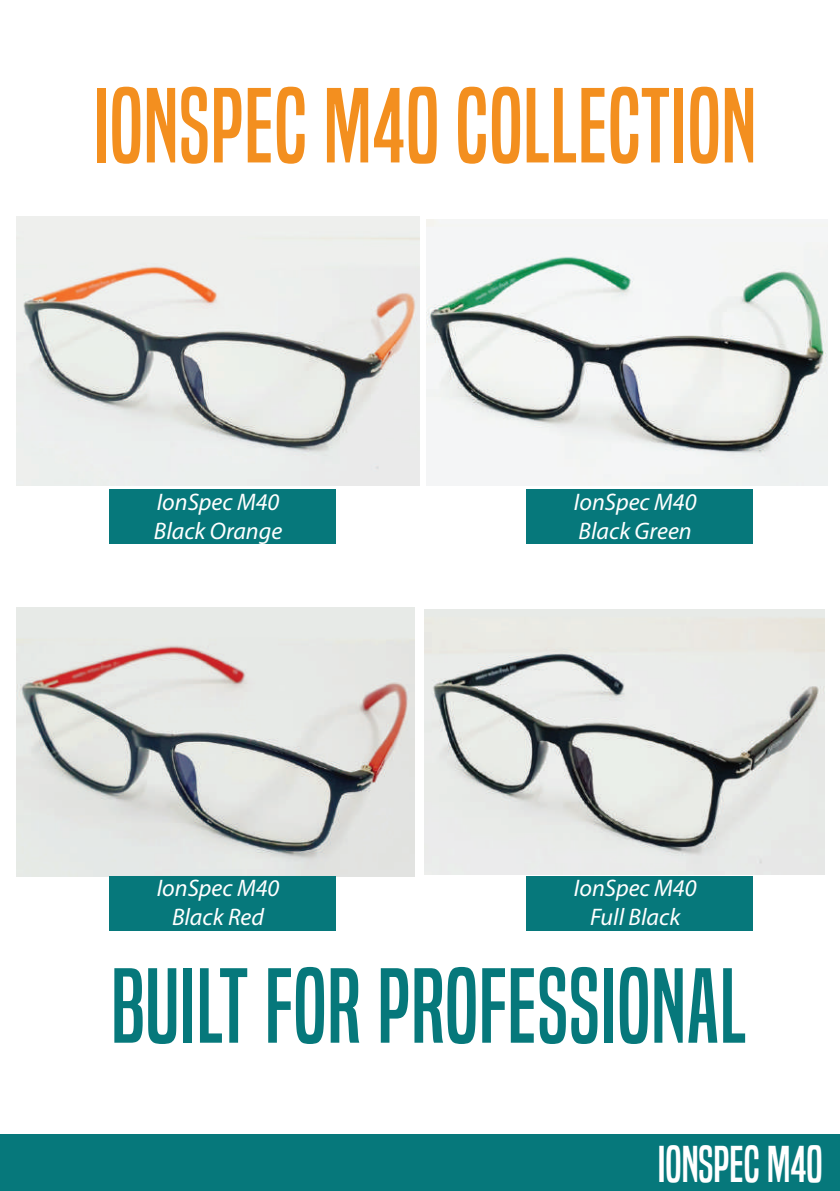
<style>
.page{position:relative;width:840px;height:1191px;background:#fff}
.page>*{position:absolute;margin:0;border:0;box-sizing:border-box;transform-origin:0 0}
.t1{font:98.4px "Built Titling Rg";letter-spacing:.01em;color:#f38f1f}
.t2{font:98.4px "Built Titling Rg";letter-spacing:.01em;color:#06787b}
.t3{font:48.2px "Built Titling Rg";color:#fff}
.t4{font:italic 24px/28.8px "Myriad Pro";color:#fff}
</style>
<div class="page">
<img style="left:17px;top:217px;width:402px;height:268px">
<img style="left:426px;top:220px;width:400px;height:265px">
<img style="left:17px;top:607px;width:397px;height:269px">
<img style="left:424px;top:609px;width:400px;height:265px">
<div style="left:0;top:1134px;width:839px;height:57px;background:#06787b"></div>
<div style="left:109px;top:490px;width:226px;height:54px;background:#06787b"></div>
<div style="left:526px;top:490px;width:226px;height:54px;background:#06787b"></div>
<div style="left:109px;top:876px;width:226px;height:54px;background:#06787b"></div>
<div style="left:526px;top:876px;width:226px;height:54px;background:#06787b"></div>
<h1 class="t1" style="left:93px;top:68px;width:664px">IONSPEC M40 COLLECTION</h1>
<p class="t4" style="left:154px;top:487px;width:130px">IonSpec M40<br>Black Orange</p>
<p class="t4" style="left:573px;top:487px;width:124px">IonSpec M40<br>Black Green</p>
<p class="t4" style="left:157px;top:873px;width:124px;text-align:center">IonSpec M40<br>Black Red</p>
<p class="t4" style="left:573px;top:873px;width:124px;text-align:center">IonSpec M40<br>Full Black</p>
<h1 class="t2" style="left:111px;top:948px;width:636px">BUILT FOR PROFESSIONAL</h1>
<h2 class="t3" style="left:657px;top:1135px;width:166px">IONSPEC M40</h2>
</div>
